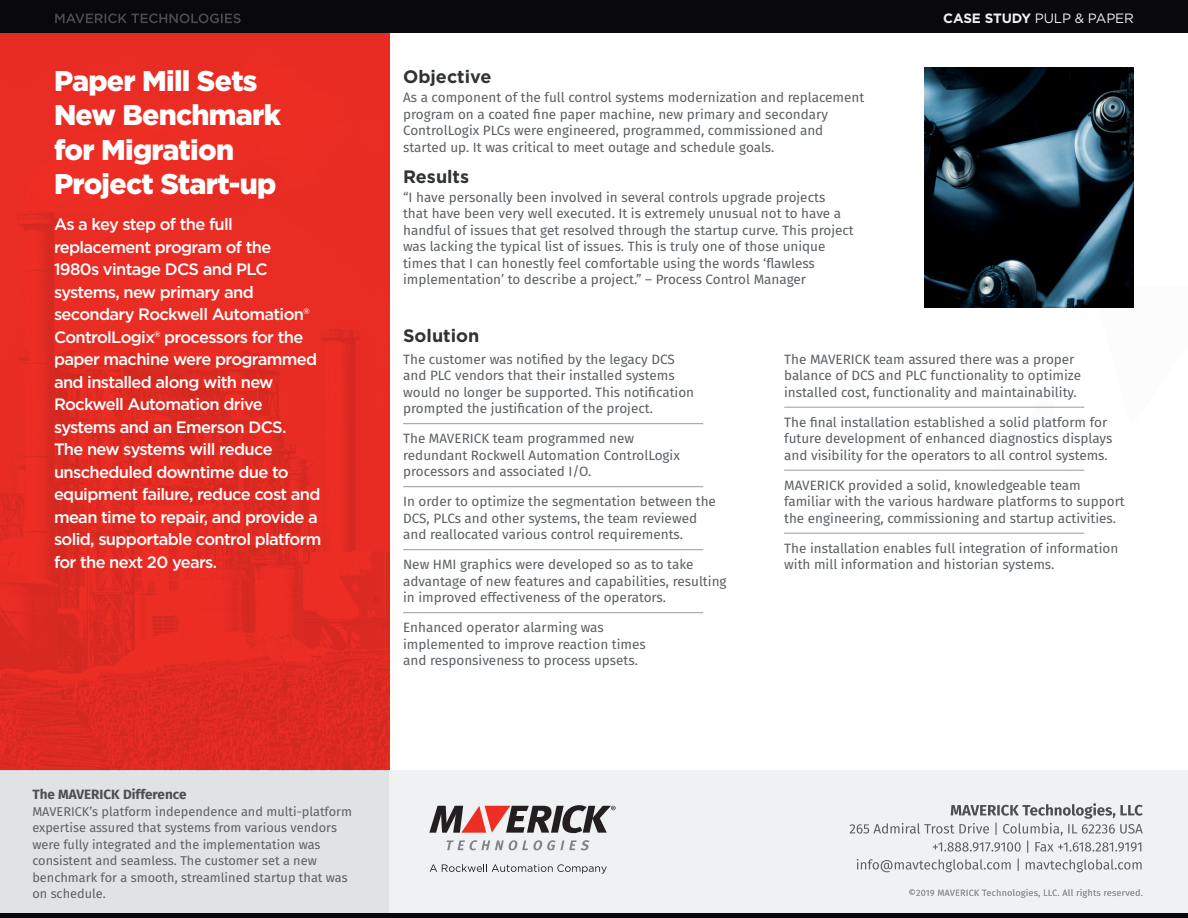
<style>
.page{position:relative;width:1188px;height:918px;background:#fff}
.page>*{position:absolute;margin:0;border:0;box-sizing:border-box;transform-origin:0 0}
.t1{font:900 28.5px/34.5px "Gotham";letter-spacing:-.025em;color:#fff}
.t2{font:700 18px "Gotham";color:#303437}
.t3{font:500 16.5px/22.5px "Gotham";letter-spacing:-.04em;color:#fff}
.t4{font:13.5px/16.5px "Fira Sans";color:#5b6063}
.SubHeadings{font:700 13.5px "Fira Sans";color:#4b4f52}
.t5{font:13.5px "Gotham";letter-spacing:-.01em;color:#f0f1f2}
.SubHeadings-2{font:12.75px/16.5px "Fira Sans";color:#5b6063}
.Body_Text{font:9px "Fira Sans";letter-spacing:.025em;color:#939598}
.s1{font-weight:700}
</style>
<div class="page">
<div style="left:389px;top:770px;width:799px;height:148px;background:#f0f1f2"></div>
<svg style="left:995px;top:406px;width:74px;height:1px"></svg>
<svg style="left:857px;top:859px;width:285px;height:13px"></svg>
<svg style="left:850px;top:803px;width:293px;height:50px"></svg>
<svg style="left:909px;top:889px;width:233px;height:9px"></svg>
<svg style="left:447px;top:840px;width:143px;height:10px"></svg>
<svg style="left:429px;top:805px;width:187px;height:28px"></svg>
<svg style="left:430px;top:864px;width:177px;height:10px"></svg>
<div style="left:0;top:770px;width:389px;height:144px;background:#e1e2e4"></div>
<div style="left:0;top:0;width:1188px;height:33px;background:#08080d"></div>
<hr style="left:0;top:914px;width:1188px;height:4px;background:#08080d">
<svg style="left:55px;top:13px;width:186px;height:10px"></svg>
<img style="left:0;top:33px;width:389px;height:737px">
<hr style="left:403px;top:423px;width:300px;height:1px;background:#959c9f">
<hr style="left:403px;top:486px;width:300px;height:1px;background:#959c9f">
<hr style="left:403px;top:549px;width:300px;height:1px;background:#959c9f">
<hr style="left:403px;top:612px;width:300px;height:1px;background:#959c9f">
<hr style="left:784px;top:407px;width:300px;height:1px;background:#959c9f">
<hr style="left:784px;top:470px;width:300px;height:1px;background:#959c9f">
<hr style="left:784px;top:533px;width:300px;height:1px;background:#959c9f">
<img style="left:924px;top:68px;width:210px;height:239px">
<p class="t1" style="left:54px;top:63px;width:228px">Paper Mill Sets<br>New Benchmark for Migration<br>Project Start-up</p>
<p class="t3" style="left:54px;top:213px;width:269px">As a key step of the full replacement program of the<br>1980s vintage DCS and PLC systems, new primary and secondary Rockwell Automation®<br>ControlLogix® processors for the paper machine were programmed and installed along with new<br>Rockwell Automation drive systems and an Emerson DCS.<br>The new systems will reduce unscheduled downtime due to equipment failure, reduce cost and mean time to repair, and provide a solid, supportable control platform for the next 20 years.</p>
<p class="SubHeadings" style="left:32px;top:783px;width:156px">The MAVERICK Difference</p>
<p class="SubHeadings-2" style="left:32px;top:803px;width:321px">MAVERICK’s platform independence and multi-platform expertise assured that systems from various vendors were fully integrated and the implementation was consistent and seamless. The customer set a new benchmark for a smooth, streamlined startup that was on schedule.</p>
<p class="t2" style="left:403px;top:65px;width:90px">Objective</p>
<p class="t4" style="left:403px;top:89px;width:463px">As a component of the full control systems modernization and replacement program on a coated fine paper machine, new primary and secondary ControlLogix PLCs were engineered, programmed, commissioned and started up. It was critical to meet outage and schedule goals.</p>
<p class="t2" style="left:403px;top:164px;width:68px">Results</p>
<p class="t4" style="left:403px;top:188px;width:452px">“I have personally been involved in several controls upgrade projects<br>that have been very well executed. It is extremely unusual not to have a handful of issues that get resolved through the startup curve. This project was lacking the typical list of issues. This is truly one of those unique times that I can honestly feel comfortable using the words ‘flawless implementation’ to describe a project.” – Process Control Manager</p>
<p class="t2" style="left:403px;top:323px;width:78px">Solution</p>
<p class="t5" style="left:943px;top:10px;width:192px"><span class="s1">CASE STUDY</span> PULP &amp; PAPER</p>
<p class="t4" style="left:403px;top:351px;width:293px">The customer was notified by the legacy DCS and PLC vendors that their installed systems would no longer be supported. This notification prompted the justification of the project.</p>
<p class="t4" style="left:403px;top:430px;width:278px">The MAVERICK team programmed new redundant Rockwell Automation ControlLogix processors and associated I/O.</p>
<p class="t4" style="left:403px;top:493px;width:314px">In order to optimize the segmentation between the<br>DCS, PLCs and other systems, the team reviewed and reallocated various control requirements.</p>
<p class="t4" style="left:403px;top:556px;width:325px">New HMI graphics were developed so as to take advantage of new features and capabilities, resulting in improved effectiveness of the operators.</p>
<p class="t4" style="left:403px;top:619px;width:244px">Enhanced operator alarming was implemented to improve reaction times and responsiveness to process upsets.</p>
<p class="t4" style="left:784px;top:351px;width:298px">The MAVERICK team assured there was a proper balance of DCS and PLC functionality to optimize installed cost, functionality and maintainability.</p>
<p class="t4" style="left:784px;top:414px;width:330px">The final installation established a solid platform for future development of enhanced diagnostics displays and visibility for the operators to all control systems.</p>
<p class="t4" style="left:784px;top:477px;width:342px">MAVERICK provided a solid, knowledgeable team familiar with the various hardware platforms to support the engineering, commissioning and startup activities.</p>
<p class="t4" style="left:784px;top:540px;width:336px">The installation enables full integration of information with mill information and historian systems.</p>
<p class="Body_Text" style="left:909px;top:886px;width:236px">©2019 MAVERICK Technologies, LLC. All rights reserved.</p>
</div>
